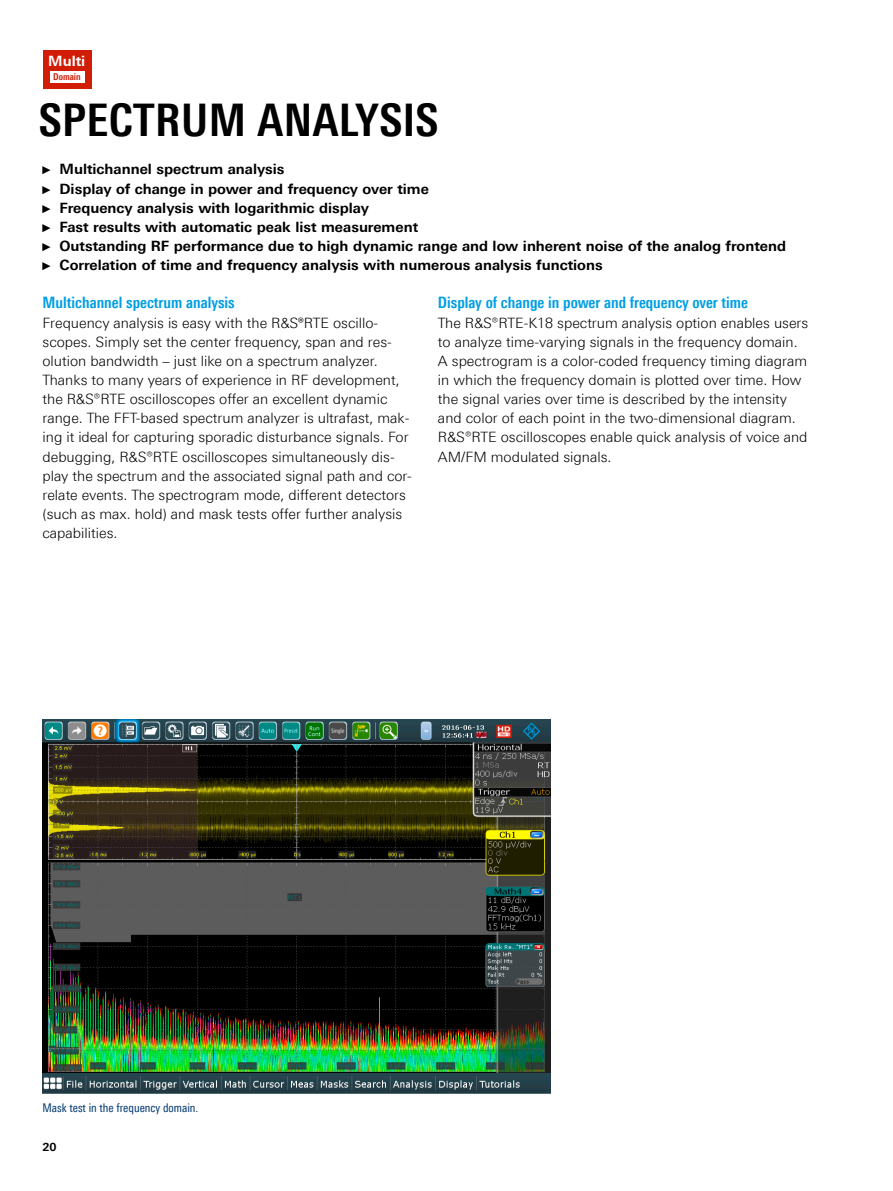
<style>
.page{position:relative;width:893px;height:1191px;background:#fff}
.page>*{position:absolute;margin:0;border:0;box-sizing:border-box;transform-origin:0 0}
.Seiten_Headline_30Pt{font:700 45px "Linotype Univers 620 Cn";letter-spacing:.01em;color:#000}
.Absatzfett_cyan{font:700 15.75px "Linotype Univers 620 Cn";color:#009ee3}
.Haupttext_ohne_Absta{font:300 14.25px/19.2px "Linotype Univers 330";color:#000}
.t1{font:700 14.25px "Linotype Univers 630";color:#000}
.t2{font:700 14.25px "Linotype Univers 630";color:#fff}
.Bildunterschrift{font:12px "Linotype Univers 420 Cn";color:#003872}
.t3{font:700 11.25px "Linotype Univers 630";color:#000}
.t4{font:700 9.45px "Linotype Univers 620 Cn";color:#d21d06}
.s1{font-family:"Arial Narrow";font-weight:400;font-size:11.4px}
.s2{font-family:"Linotype Univers 420 Cn";font-weight:400}
</style>
<div class="page">
<img style="left:43px;top:720px;width:508px;height:373px">
<div style="left:43px;top:50px;width:48px;height:38px;background:#d21d06"></div>
<div style="left:50px;top:71px;width:35px;height:11px;background:#fff"></div>
<p class="t2" style="left:48px;top:52px;width:39px">Multi</p>
<p class="t4" style="left:53px;top:71px;width:29px">Domain</p>
<p class="Seiten_Headline_30Pt" style="left:39px;top:93px;width:401px">SPECTRUM ANALYSIS</p>
<p class="t1" style="left:43px;top:161px;width:244px"><span class="s1">►</span> Multichannel spectrum analysis</p>
<p class="t1" style="left:43px;top:180px;width:388px"><span class="s1">►</span> Display of change in power and frequency over time</p>
<p class="t1" style="left:43px;top:199px;width:328px"><span class="s1">►</span> Frequency analysis with logarithmic display</p>
<p class="t1" style="left:43px;top:218px;width:377px"><span class="s1">►</span> Fast results with automatic peak list measurement</p>
<p class="t1" style="left:43px;top:237px;width:745px"><span class="s1">►</span> Outstanding RF performance due to high dynamic range and low inherent noise of the analog frontend</p>
<p class="t1" style="left:43px;top:256px;width:562px"><span class="s1">►</span> Correlation of time and frequency analysis with numerous analysis functions</p>
<p class="Absatzfett_cyan" style="left:43px;top:293px;width:194px">Multichannel spectrum analysis</p>
<p class="Haupttext_ohne_Absta" style="left:43px;top:313px;width:371px">Frequency analysis is easy with the R&amp;S<span class="s2">®</span>RTE oscillo&shy;scopes. Simply set the center frequency, span and res&shy;olution bandwidth – just like on a spectrum analyzer.<br>Thanks to many years of experience in RF development, the R&amp;S®RTE oscilloscopes offer an excellent dynamic range. The FFT-based spectrum analyzer is ultrafast, mak&shy;ing it ideal for capturing sporadic disturbance signals. For debugging, R&amp;S®RTE oscilloscopes simultaneously dis&shy;play the spectrum and the associated signal path and cor&shy;relate events. The spectrogram mode, different detectors (such as max. hold) and mask tests offer further analysis capabilities.</p>
<p class="Absatzfett_cyan" style="left:438px;top:293px;width:312px">Display of change in power and frequency over time</p>
<p class="Haupttext_ohne_Absta" style="left:438px;top:313px;width:372px">The R&amp;S®RTE-K18 spectrum analysis option enables users to analyze time-varying signals in the frequency domain.<br>A spectrogram is a color-coded frequency timing diagram in which the frequency domain is plotted over time. How the signal varies over time is described by the intensity and color of each point in the two-dimensional diagram.<br>R&amp;S®RTE oscilloscopes enable quick analysis of voice and AM/FM modulated signals.</p>
<p class="Bildunterschrift" style="left:43px;top:1101px;width:157px">Mask test in the frequency domain.</p>
<p class="t3" style="left:43px;top:1139px;width:16px">20</p>
</div>
